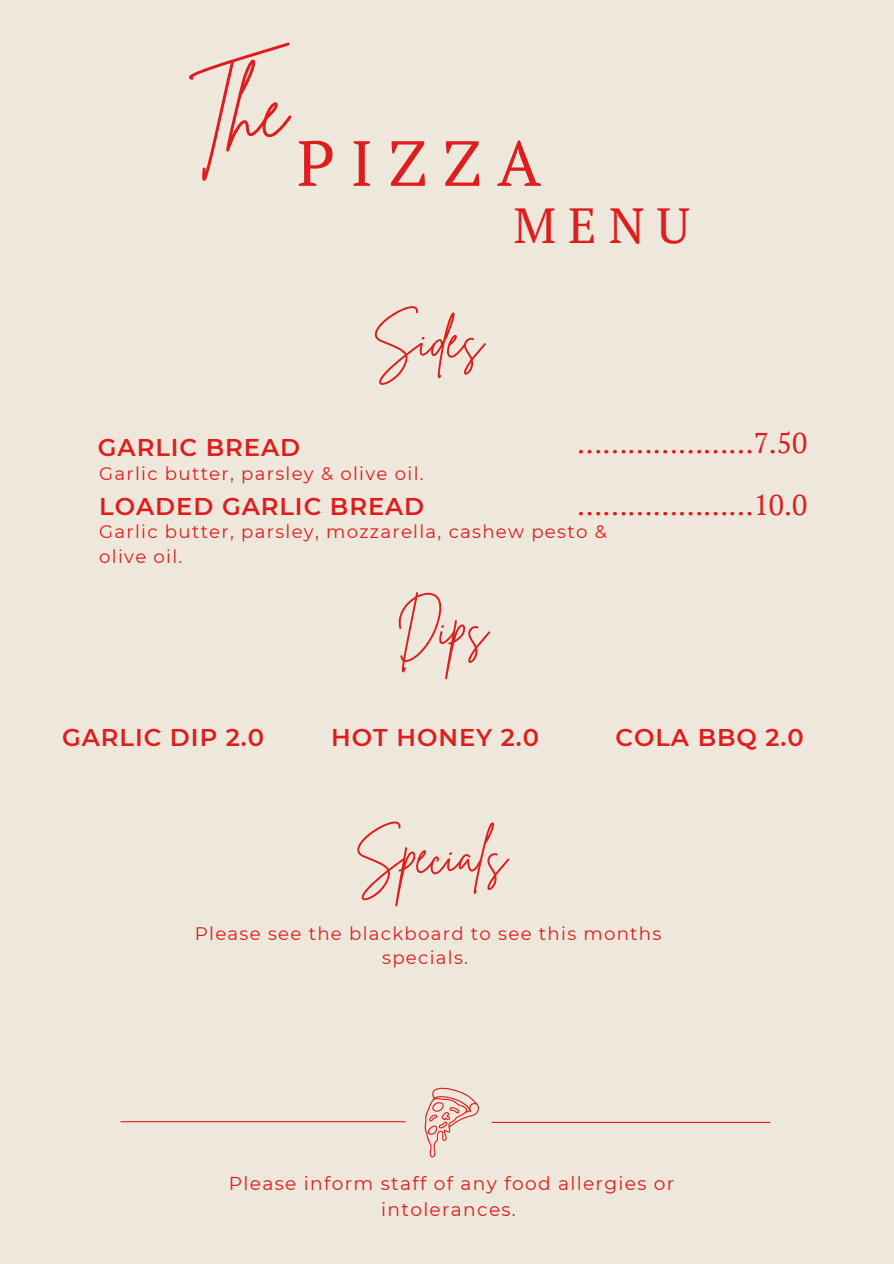
<style>
.page{position:relative;width:894px;height:1264px;background:#fff}
.page>*{position:absolute;margin:0;border:0;box-sizing:border-box;transform-origin:0 0}
.t1{font:77.4px "Brittany Signature";color:#df1d1d}
.t2{font:63.75px "PT Serif";letter-spacing:.245em;color:#df1d1d}
.t3{font:50.55px "Brittany Signature";color:#df1d1d}
.t4{font:49.2px "PT Serif";color:#df1d1d}
.t5{font:28.5px "PT Serif";color:#df1d1d}
.t6{font:600 24.15px "Montserrat";letter-spacing:.04em;color:#df1d1d}
.t7{font:18.6px/25.8px "Montserrat";letter-spacing:.07em;color:#df1d1d;text-align:center}
.t8{font:18.15px/24.8px "Montserrat";letter-spacing:.07em;color:#df1d1d}
</style>
<div class="page">
<div style="left:0;top:0;width:893px;height:1263px;background:#ede7dc"></div>
<hr style="left:120px;top:1121px;width:285px;height:1px;background:#df1d1d">
<hr style="left:491px;top:1121px;width:279px;height:1px;background:#df1d1d">
<svg style="left:424px;top:1087px;width:55px;height:70px"></svg>
<h1 class="t1" style="left:189px;top:59px;width:102px">Th e</h1>
<h2 class="t2" style="left:297px;top:120px;width:245px">PIZZA</h2>
<h3 class="t4" style="left:513px;top:192px;width:178px">MENU</h3>
<h6 class="t6" style="left:98px;top:432px;width:204px">GARLIC BREAD</h6>
<h6 class="t3" style="left:372px;top:307px;width:113px">Sides</h6>
<h6 class="t8" style="left:99px;top:461px;width:326px">Garlic butter, parsley &amp; olive oil.</h6>
<h4 class="t6" style="left:99px;top:491px;width:326px">LOADED GARLIC BREAD</h4>
<h6 class="t5" style="left:577px;top:423px;width:231px">…………………7.50</h6>
<h4 class="t5" style="left:577px;top:485px;width:231px">…………………10.0</h4>
<p class="t8" style="left:99px;top:519px;width:509px">Garlic butter, parsley, mozzarella, cashew pesto &amp; olive oil.</p>
<h5 class="t3" style="left:396px;top:595px;width:93px">Dips</h5>
<h5 class="t6" style="left:62px;top:722px;width:203px">GARLIC DIP 2.0</h5>
<h6 class="t6" style="left:331px;top:722px;width:209px">HOT HONEY 2.0</h6>
<p class="t6" style="left:615px;top:722px;width:190px">COLA BBQ 2.0</p>
<p class="t3" style="left:354px;top:822px;width:153px">Specials</p>
<p class="t8" style="left:195px;top:920px;width:468px;text-align:center">Please see the blackboard to see this months specials.</p>
<h4 class="t7" style="left:229px;top:1170px;width:447px">Please inform staff of any food allergies or intolerances.</h4>
</div>
